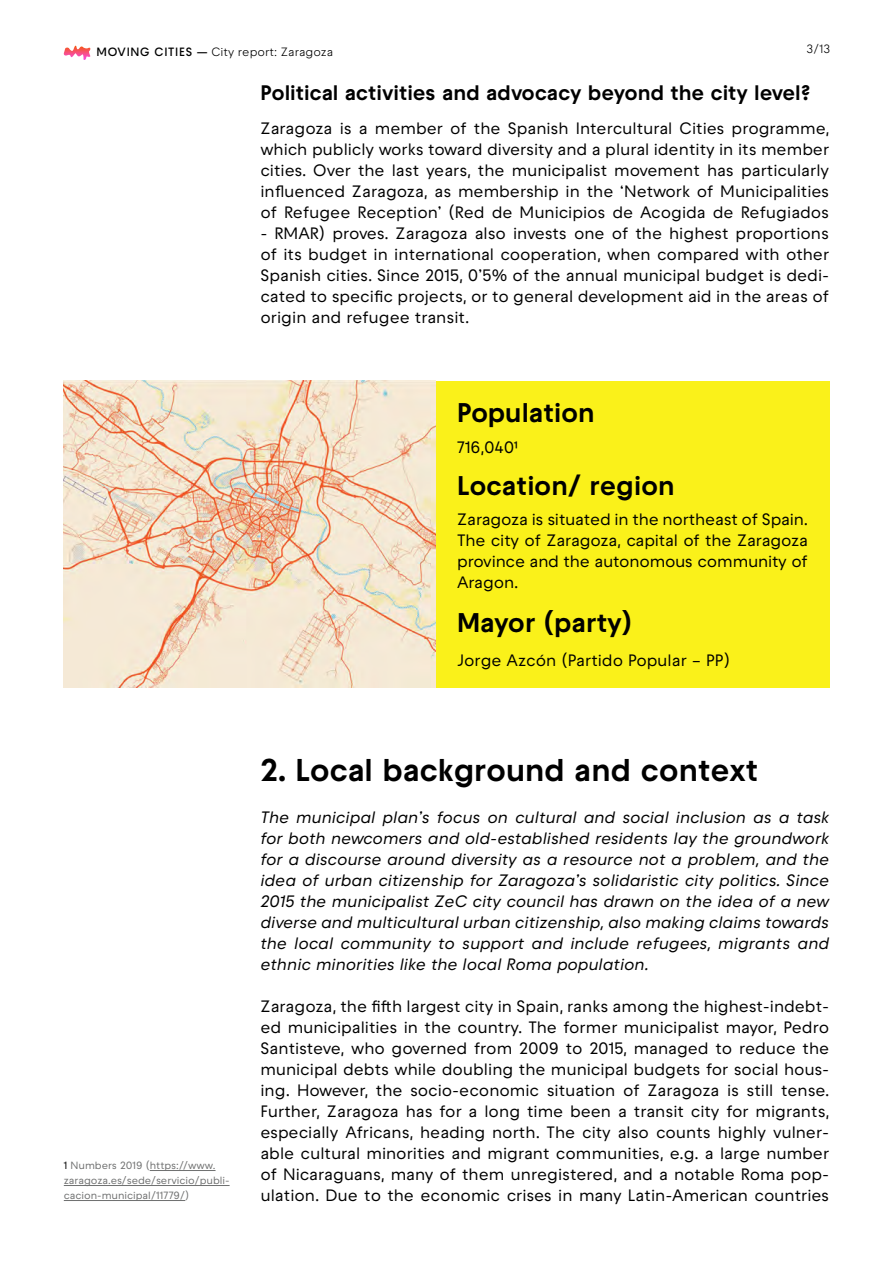
<style>
.page{position:relative;width:893px;height:1263px;background:#fff}
.page>*{position:absolute;margin:0;border:0;box-sizing:border-box;transform-origin:0 0}
.t1{font:700 31.5px "Raptor V3 Premium";letter-spacing:-.01em;color:#000}
.t2{font:700 27px "Raptor V3 Premium";color:#000}
.t3{font:700 21px "Raptor V3 Premium";letter-spacing:-.01em;color:#000}
.t4{font:500 16.5px/21px "Raptor V3 Premium";letter-spacing:-.01em;color:#000;text-align:justify}
.t5{font:italic 500 16.5px/21px "Raptor V3 Premium";color:#000;text-align:justify}
.t6{font:12px "Raptor V3 Premium";color:#000}
.t7{font:500 10.5px/15px "Raptor V3 Premium";color:#6f7070}
.s1{font-weight:600}
.s2{color:#000}
</style>
<div class="page">
<div style="left:436px;top:381px;width:393px;height:306px;background:#faf11a"></div>
<img style="left:64px;top:381px;width:372px;height:306px">
<hr style="left:150px;top:1170px;width:66px;height:1px;background:#6f7070">
<hr style="left:64px;top:1185px;width:166px;height:1px;background:#6f7070">
<hr style="left:64px;top:1200px;width:121px;height:1px;background:#6f7070">
<svg style="left:63px;top:45px;width:28px;height:15px"></svg>
<p class="t6" style="left:97px;top:44px;width:238px"><span class="s1">MOVING CITIES —</span> City report: Zaragoza</p>
<p class="t6" style="left:806px;top:41px;width:25px">3/13</p>
<p class="t3" style="left:260px;top:77px;width:552px">Political activities and advocacy beyond the city level?</p>
<p class="t4" style="left:260px;top:117px;width:571px">Zaragoza is a member of the Spanish Intercultural Cities programme, which publicly works toward diversity and a plural identity in its member cities. Over the last years, the municipalist movement has particularly influenced Zaragoza, as membership in the ‘Network of Municipalities of Refugee Reception’ (Red de Municipios de Acogida de Refugiados</p>
<p class="t4" style="left:260px;top:222px;width:570px">- RMAR) proves. Zaragoza also invests one of the highest proportions of its budget in international cooperation, when compared with other Spanish cities. Since 2015, 0’5% of the annual municipal budget is dedi&shy;cated to specific projects, or to general development aid in the areas of origin and refugee transit.</p>
<h2 class="t2" style="left:457px;top:393px;width:139px">Population</h2>
<p class="t4" style="left:457px;top:436px;width:63px">716,040¹</p>
<h2 class="t2" style="left:457px;top:465px;width:219px">Location/ region</h2>
<p class="t4" style="left:457px;top:509px;width:353px">Zaragoza is situated in the northeast of Spain.<br>The city of Zaragoza, capital of the Zaragoza province and the autonomous community of Aragon.</p>
<h2 class="t2" style="left:457px;top:603px;width:176px">Mayor (party)</h2>
<p class="t4" style="left:457px;top:649px;width:274px">Jorge Azcón (Partido Popular – PP)</p>
<p class="t7" style="left:64px;top:1158px;width:167px"><span class="s2">1</span> Numbers 2019 (https://www. zaragoza.es/sede/servicio/publi&shy;cacion-municipal/11779/)</p>
<h1 class="t1" style="left:260px;top:747px;width:499px">2. Local background and context</h1>
<p class="t5" style="left:260px;top:806px;width:570px">The municipal plan’s focus on cultural and social inclusion as a task for both newcomers and old-established residents lay the groundwork for a discourse around diversity as a resource not a problem, and the idea of urban citizenship for Zaragoza’s solidaristic city politics. Since 2015 the municipalist ZeC city council has drawn on the idea of a new diverse and multicultural urban citizenship, also making claims towards the local community to support and include refugees, migrants and ethnic minorities like the local Roma population.</p>
<p class="t4" style="left:260px;top:995px;width:571px">Zaragoza, the fifth largest city in Spain, ranks among the highest-indebt&shy;ed municipalities in the country. The former municipalist mayor, Pedro Santisteve, who governed from 2009 to 2015, managed to reduce the municipal debts while doubling the municipal budgets for social hous&shy;ing. However, the socio-economic situation of Zaragoza is still tense.<br>Further, Zaragoza has for a long time been a transit city for migrants, especially Africans, heading north. The city also counts highly vulner&shy;able cultural minorities and migrant communities, e.g. a large number of Nicaraguans, many of them unregistered, and a notable Roma pop&shy;ulation. Due to the economic crises in many Latin-American countries</p>
</div>
